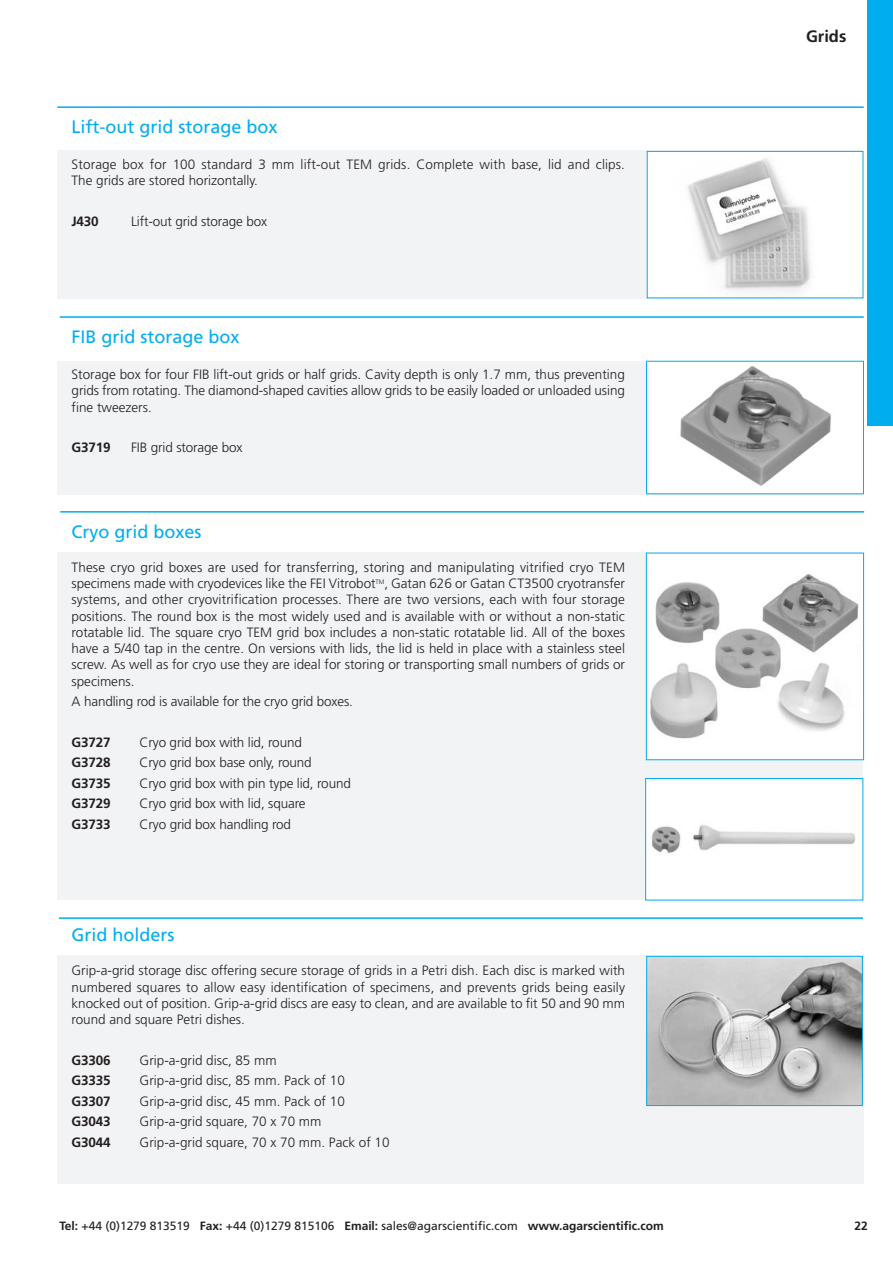
<style>
.page{position:relative;width:893px;height:1263px;background:#fff}
.page>*{position:absolute;margin:0;border:0;box-sizing:border-box;transform-origin:0 0}
.t1{font:18px "Frutiger";color:#00aeef}
.t2{font:700 16.5px "Frutiger";color:#231f20}
.t3{font:300 13.5px/16.2px "Frutiger";color:#231f20;text-align:justify}
.t4{font:700 13.5px "Frutiger";letter-spacing:-.015em;color:#231f20}
.t5{font:12px "Frutiger";color:#231f20}
.t6{font:700 12px "Frutiger";color:#231f20}
.s1{font-weight:700}
</style>
<div class="page">
<div style="left:867px;top:0;width:26px;height:425px;background:#00aeef"></div>
<hr style="left:57px;top:106px;width:806px;height:2px;background:#00aeef">
<div style="left:57px;top:151px;width:805px;height:148px;background:#f2f3f4"></div>
<div style="left:647px;top:152px;width:215px;height:146px;background:#fff"></div>
<img style="left:688px;top:158px;width:123px;height:134px">
<div style="left:647px;top:151px;width:216px;height:147px;border:1px solid #00aeef"></div>
<hr style="left:60px;top:316px;width:803px;height:2px;background:#00aeef">
<div style="left:57px;top:361px;width:806px;height:133px;background:#f2f3f4"></div>
<div style="left:646px;top:361px;width:217px;height:132px;background:#fff"></div>
<img style="left:680px;top:366px;width:151px;height:120px">
<hr style="left:60px;top:511px;width:804px;height:1px;background:#00aeef">
<div style="left:57px;top:552px;width:806px;height:348px;background:#f2f3f4"></div>
<div style="left:646px;top:553px;width:217px;height:206px;background:#fff"></div>
<img style="left:650px;top:573px;width:209px;height:166px">
<div style="left:646px;top:778px;width:216px;height:122px;background:#fff"></div>
<img style="left:652px;top:824px;width:203px;height:30px">
<div style="left:645px;top:778px;width:218px;height:122px;border:1px solid #00aeef"></div>
<hr style="left:59px;top:917px;width:804px;height:2px;background:#00aeef">
<div style="left:57px;top:955px;width:806px;height:228px;background:#f2f3f4"></div>
<img style="left:648px;top:958px;width:212px;height:145px">
<div style="left:646px;top:956px;width:216px;height:149px;border:1px solid #00aeef"></div>
<h1 class="t1" style="left:72px;top:119px;width:207px">Lift-out grid storage box</h1>
<p class="t3" style="left:72px;top:157px;width:555px">Storage box for 100 standard 3 mm lift-out TEM grids. Complete with base, lid and clips.<br>The grids are stored horizontally.</p>
<p class="t4" style="left:72px;top:216px;width:29px">J430</p>
<p class="t3" style="left:131px;top:215px;width:138px">Lift-out grid storage box</p>
<h1 class="t1" style="left:72px;top:329px;width:169px">FIB grid storage box</h1>
<p class="t3" style="left:72px;top:367px;width:555px">Storage box for four FIB lift-out grids or half grids. Cavity depth is only 1.7 mm, thus preventing grids from rotating. The diamond-shaped cavities allow grids to be easily loaded or unloaded using fine tweezers.</p>
<p class="t4" style="left:72px;top:442px;width:40px">G3719</p>
<p class="t3" style="left:131px;top:441px;width:113px">FIB grid storage box</p>
<h1 class="t1" style="left:72px;top:524px;width:131px">Cryo grid boxes</h1>
<p class="t3" style="left:72px;top:560px;width:555px">These cryo grid boxes are used for transferring, storing and manipulating vitrified cryo TEM specimens made with cryodevices like the FEI Vitrobot<sup>TM</sup>, Gatan 626 or Gatan CT3500 cryotransfer systems, and other cryovitrification processes. There are two versions, each with four storage positions. The round box is the most widely used and is available with or without a non-static rotatable lid. The square cryo TEM grid box includes a non-static rotatable lid. All of the boxes have a 5/40 tap in the centre. On versions with lids, the lid is held in place with a stainless steel screw. As well as for cryo use they are ideal for storing or transporting small numbers of grids or specimens.</p>
<p class="t3" style="left:72px;top:694px;width:283px">A handling rod is available for the cryo grid boxes.</p>
<p class="t4" style="left:72px;top:737px;width:40px">G3727</p>
<p class="t3" style="left:140px;top:735px;width:164px">Cryo grid box with lid, round</p>
<p class="t4" style="left:72px;top:757px;width:40px">G3728</p>
<p class="t3" style="left:140px;top:755px;width:174px">Cryo grid box base only, round</p>
<p class="t4" style="left:72px;top:777px;width:40px">G3735</p>
<p class="t3" style="left:140px;top:776px;width:213px">Cryo grid box with pin type lid, round</p>
<p class="t4" style="left:72px;top:798px;width:40px">G3729</p>
<p class="t3" style="left:140px;top:796px;width:167px">Cryo grid box with lid, square</p>
<p class="t4" style="left:72px;top:818px;width:40px">G3733</p>
<p class="t3" style="left:140px;top:817px;width:153px">Cryo grid box handling rod</p>
<h1 class="t1" style="left:72px;top:927px;width:104px">Grid holders</h1>
<p class="t3" style="left:72px;top:963px;width:555px">Grip-a-grid storage disc offering secure storage of grids in a Petri dish. Each disc is marked with numbered squares to allow easy identification of specimens, and prevents grids being easily knocked out of position. Grip-a-grid discs are easy to clean, and are available to fit 50 and 90 mm round and square Petri dishes.</p>
<p class="t4" style="left:72px;top:1054px;width:40px">G3306</p>
<p class="t3" style="left:140px;top:1053px;width:139px">Grip-a-grid disc, 85 mm</p>
<p class="t4" style="left:72px;top:1075px;width:40px">G3335</p>
<p class="t3" style="left:140px;top:1073px;width:207px">Grip-a-grid disc, 85 mm. Pack of 10</p>
<p class="t4" style="left:72px;top:1095px;width:40px">G3307</p>
<p class="t3" style="left:140px;top:1094px;width:207px">Grip-a-grid disc, 45 mm. Pack of 10</p>
<p class="t4" style="left:72px;top:1116px;width:40px">G3043</p>
<p class="t3" style="left:140px;top:1114px;width:183px">Grip-a-grid square, 70 x 70 mm</p>
<p class="t4" style="left:72px;top:1136px;width:40px">G3044</p>
<p class="t3" style="left:140px;top:1135px;width:251px">Grip-a-grid square, 70 x 70 mm. Pack of 10</p>
<p class="t2" style="left:806px;top:30px;width:42px">Grids</p>
<p class="t5" style="left:60px;top:1220px;width:605px"><span class="s1">Tel:</span> +44 (0)1279 813519 <span class="s1">Fax:</span> +44 (0)1279 815106 <span class="s1">Email:</span> sales@agarscientific.com <span class="s1">www.agarscientific.com</span></p>
<p class="t6" style="left:854px;top:1220px;width:15px">22</p>
</div>
